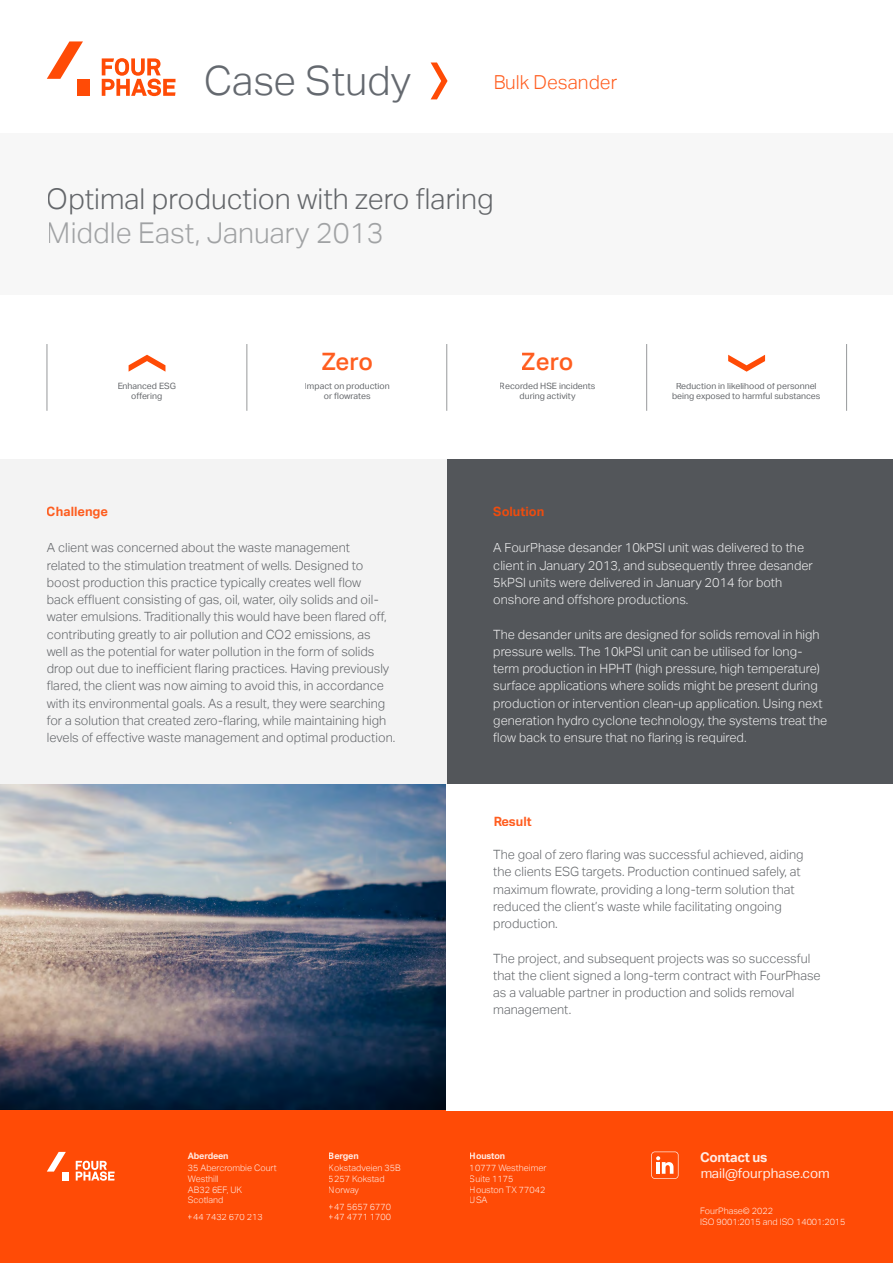
<style>
.page{position:relative;width:893px;height:1263px;background:#fff}
.page>*{position:absolute;margin:0;border:0;box-sizing:border-box;transform-origin:0 0}
.t1{font:300 40.5px "Aktiv Grotesk";color:#53585f}
.t2{font:300 28.65px "Aktiv Grotesk";color:#53565a}
.t3{font:300 28.65px "Aktiv Grotesk";color:#97999b}
.t4{font:500 24px "Aktiv Grotesk";color:#ff4b06}
.t5{font:300 19.2px "Aktiv Grotesk";color:#ff4b06}
.t6{font:13.5px "Aktiv Grotesk";color:#fff}
.t7{font:700 13.5px "Aktiv Grotesk";letter-spacing:-.02em;color:#fff}
.t8{font:300 12.75px/17.2px "Aktiv Grotesk";color:#53565a}
.t9{font:300 12.75px/17.2px "Aktiv Grotesk";color:#fff}
.t10{font:700 12.75px "Aktiv Grotesk";color:#ff4b06}
.t11{font:300 9px/10.8px "Aktiv Grotesk";color:#fff}
.t12{font:700 9px "Aktiv Grotesk";letter-spacing:-.02em;color:#fff}
.t13{font:8.7px/10.1px "Aktiv Grotesk";color:#53565a;text-align:center}
</style>
<div class="page">
<div style="left:0;top:459px;width:446px;height:658px;background:#f3f3f3"></div>
<div style="left:0;top:1110px;width:893px;height:153px;background:#ff4b06"></div>
<svg style="left:651px;top:1151px;width:27px;height:28px"></svg>
<div style="left:63px;top:1171px;width:6px;height:9px;background:#fff"></div>
<svg style="left:76px;top:1161px;width:39px;height:20px"></svg>
<svg style="left:47px;top:1152px;width:19px;height:19px"></svg>
<div style="left:0;top:133px;width:893px;height:163px;background:#f7f7f7"></div>
<div style="left:447px;top:459px;width:446px;height:325px;background:#53565a"></div>
<div style="left:77px;top:79px;width:12px;height:17px;background:#ff4b06"></div>
<svg style="left:102px;top:58px;width:73px;height:38px"></svg>
<svg style="left:47px;top:41px;width:36px;height:38px"></svg>
<svg style="left:431px;top:63px;width:17px;height:36px"></svg>
<img style="left:0;top:784px;width:446px;height:326px">
<hr style="left:47px;top:344px;width:1px;height:67px;background:#97999b">
<hr style="left:247px;top:344px;width:1px;height:67px;background:#97999b">
<hr style="left:446px;top:344px;width:1px;height:67px;background:#97999b">
<hr style="left:646px;top:344px;width:1px;height:67px;background:#97999b">
<hr style="left:846px;top:344px;width:1px;height:67px;background:#97999b">
<div style="left:446px;top:784px;width:447px;height:327px;background:#fff"></div>
<svg style="left:728px;top:355px;width:37px;height:17px"></svg>
<svg style="left:129px;top:355px;width:36px;height:17px"></svg>
<h1 class="t1" style="left:203px;top:57px;width:209px">Case Study</h1>
<h3 class="t5" style="left:493px;top:71px;width:125px">Bulk Desander</h3>
<h2 class="t2" style="left:47px;top:182px;width:448px">Optimal production with zero flaring</h2>
<h2 class="t3" style="left:47px;top:216px;width:338px">Middle East, January 2013</h2>
<p class="t13" style="left:117px;top:381px;width:60px">Enhanced ESG offering</p>
<h3 class="t4" style="left:322px;top:348px;width:53px">Zero</h3>
<p class="t13" style="left:305px;top:381px;width:86px">Impact on production or flowrates</p>
<h3 class="t4" style="left:522px;top:348px;width:53px">Zero</h3>
<p class="t13" style="left:500px;top:381px;width:97px">Recorded HSE incidents during activity</p>
<p class="t10" style="left:47px;top:504px;width:63px">Challenge</p>
<p class="t10" style="left:493px;top:504px;width:52px">Solution</p>
<p class="t13" style="left:672px;top:381px;width:150px">Reduction in likelihood of personnel being exposed to harmful substances</p>
<p class="t8" style="left:47px;top:539px;width:350px">A client was concerned about the waste management<br>related to the stimulation treatment of wells. Designed to boost production this practice typically creates well flow<br>back effluent consisting of gas, oil, water, oily solids and oil&shy;water emulsions. Traditionally this would have been flared off, contributing greatly to air pollution and CO2 emissions, as<br>well as the potential for water pollution in the form of solids drop out due to inefficient flaring practices. Having previously flared, the client was now aiming to avoid this, in accordance with its environmental goals. As a result, they were searching for a solution that created zero-flaring, while maintaining high levels of effective waste management and optimal production.</p>
<p class="t12" style="left:188px;top:1150px;width:42px">Aberdeen</p>
<p class="t11" style="left:188px;top:1162px;width:90px">35 Abercrombie Court<br>Westhill<br>AB32 6EF, UK<br>Scotland</p>
<p class="t11" style="left:188px;top:1212px;width:76px">+44 7432 670 213</p>
<p class="t12" style="left:329px;top:1150px;width:31px">Bergen</p>
<p class="t11" style="left:329px;top:1162px;width:73px">Kokstadveien 35B<br>5257 Kokstad<br>Norway</p>
<p class="t11" style="left:329px;top:1201px;width:64px">+47 5657 6770 +47 4771 1700</p>
<p class="t9" style="left:493px;top:539px;width:321px">A FourPhase desander 10kPSI unit was delivered to the client in January 2013, and subsequently three desander 5kPSI units were delivered in January 2014 for both onshore and offshore productions.</p>
<p class="t9" style="left:493px;top:626px;width:336px">The desander units are designed for solids removal in high pressure wells. The 10kPSI unit can be utilised for long&shy;term production in HPHT (high pressure, high temperature) surface applications where solids might be present during production or intervention clean-up application. Using next generation hydro cyclone technology, the systems treat the flow back to ensure that no flaring is required.</p>
<p class="t10" style="left:493px;top:814px;width:40px">Result</p>
<p class="t8" style="left:493px;top:846px;width:312px">The goal of zero flaring was successful achieved, aiding the clients ESG targets. Production continued safely, at maximum flowrate, providing a long-term solution that reduced the client’s waste while facilitating ongoing production.</p>
<p class="t8" style="left:493px;top:950px;width:329px">The project, and subsequent projects was so successful that the client signed a long-term contract with FourPhase as a valuable partner in production and solids removal management.</p>
<p class="t12" style="left:470px;top:1150px;width:37px">Houston</p>
<p class="t11" style="left:470px;top:1162px;width:78px">10777 Westheimer<br>Suite 1175<br>Houston TX 77042<br>USA</p>
<p class="t7" style="left:700px;top:1149px;width:69px">Contact us</p>
<p class="t6" style="left:700px;top:1166px;width:131px">mail@fourphase.com</p>
<p class="t11" style="left:700px;top:1205px;width:147px">FourPhase© 2022<br>ISO 9001:2015 and ISO 14001:2015</p>
</div>
